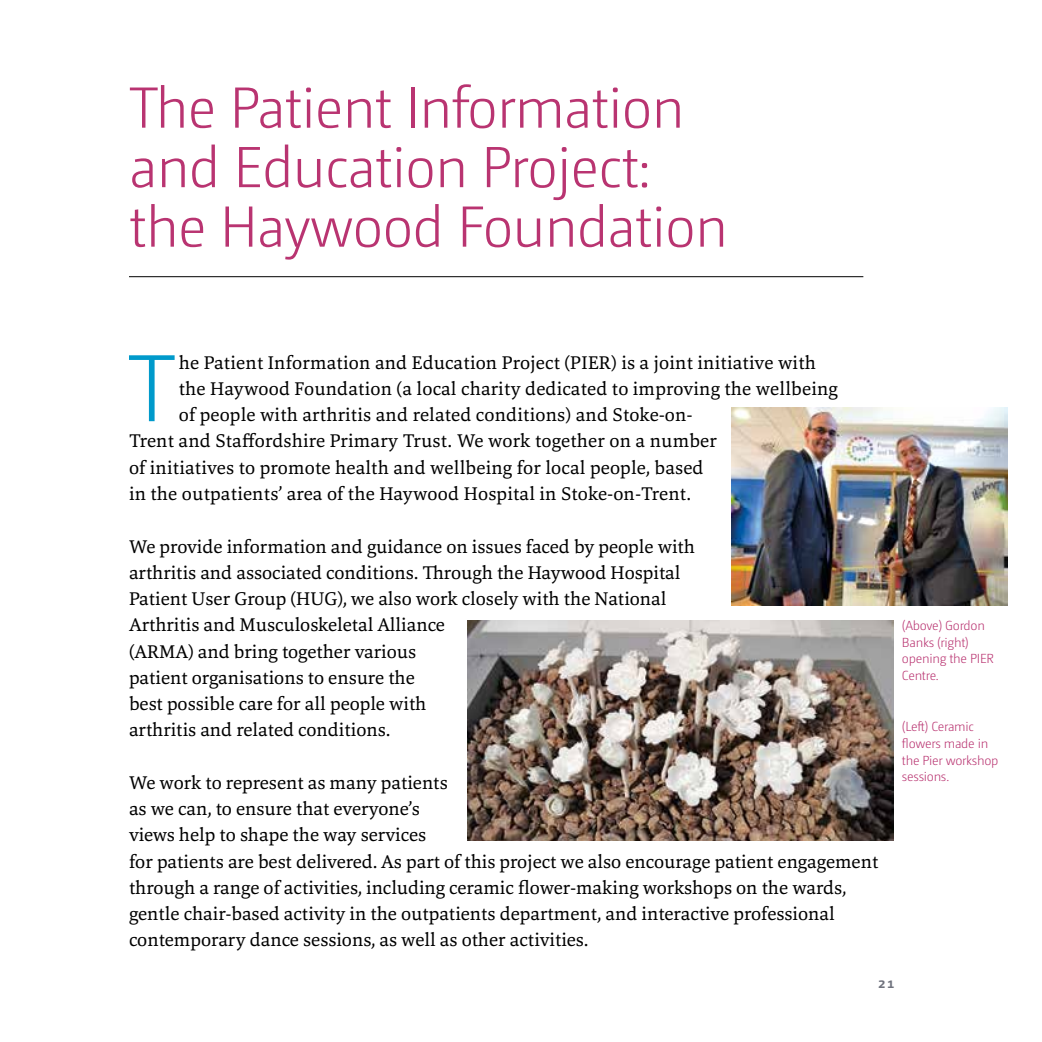
<style>
.page{position:relative;width:1042px;height:1042px;background:#fff}
.page>*{position:absolute;margin:0;border:0;box-sizing:border-box;transform-origin:0 0}
.t1{font:300 94.85px "Camingo Dos";color:#009acb}
.t2{font:300 57.75px/59.5px "Camingo Dos";letter-spacing:-.02em;color:#b93471}
.t3{font:19.25px/26.2px "Marbach";color:#000}
.t4{font:700 14px "Camingo Dos";color:#6f727d}
.t5{font:300 13.12px/16.6px "Camingo Dos";letter-spacing:-.02em;color:#b93471}
</style>
<div class="page">
<hr style="left:129px;top:276px;width:734px;height:1px;background:#000">
<img style="left:731px;top:408px;width:276px;height:198px">
<img style="left:467px;top:620px;width:426px;height:220px">
<h2 class="t2" style="left:129px;top:78px;width:600px">The Patient Information and Education Project: the Haywood Foundation</h2>
<h1 class="t1" style="left:128px;top:334px;width:50px">T</h1>
<p class="t3" style="left:179px;top:349px;width:639px">he Patient Information and Education Project (PIER) is a joint initiative with</p>
<p class="t3" style="left:179px;top:375px;width:660px">the Haywood Foundation (a local charity dedicated to improving the wellbeing</p>
<p class="t3" style="left:179px;top:401px;width:515px">of people with arthritis and related conditions) and Stoke-on-</p>
<p class="t3" style="left:129px;top:428px;width:589px">Trent and Staffordshire Primary Trust. We work together on a number</p>
<p class="t3" style="left:129px;top:454px;width:576px">of initiatives to promote health and wellbeing for local people, based</p>
<p class="t3" style="left:129px;top:480px;width:563px">in the outpatients’ area of the Haywood Hospital in Stoke-on-Trent.</p>
<p class="t3" style="left:129px;top:533px;width:567px">We provide information and guidance on issues faced by people with arthritis and associated conditions. Through the Haywood Hospital Patient User Group (HUG), we also work closely with the National Arthritis and Musculoskeletal Alliance<br>(ARMA) and bring together various<br>patient organisations to ensure the<br>best possible care for all people with<br>arthritis and related conditions.</p>
<p class="t3" style="left:129px;top:769px;width:751px">We work to represent as many patients<br>as we can, to ensure that everyone’s<br>views help to shape the way services<br>for patients are best delivered. As part of this project we also encourage patient engagement through a range of activities, including ceramic flower-making workshops on the wards, gentle chair-based activity in the outpatients department, and interactive professional contemporary dance sessions, as well as other activities.</p>
<p class="t5" style="left:902px;top:617px;width:94px">(Above) Gordon<br>Banks (right) opening the PIER<br>Centre.</p>
<p class="t5" style="left:902px;top:718px;width:98px">(Left) Ceramic flowers made in the Pier workshop sessions.</p>
<p class="t4" style="left:878px;top:974px;width:18px">21</p>
</div>
